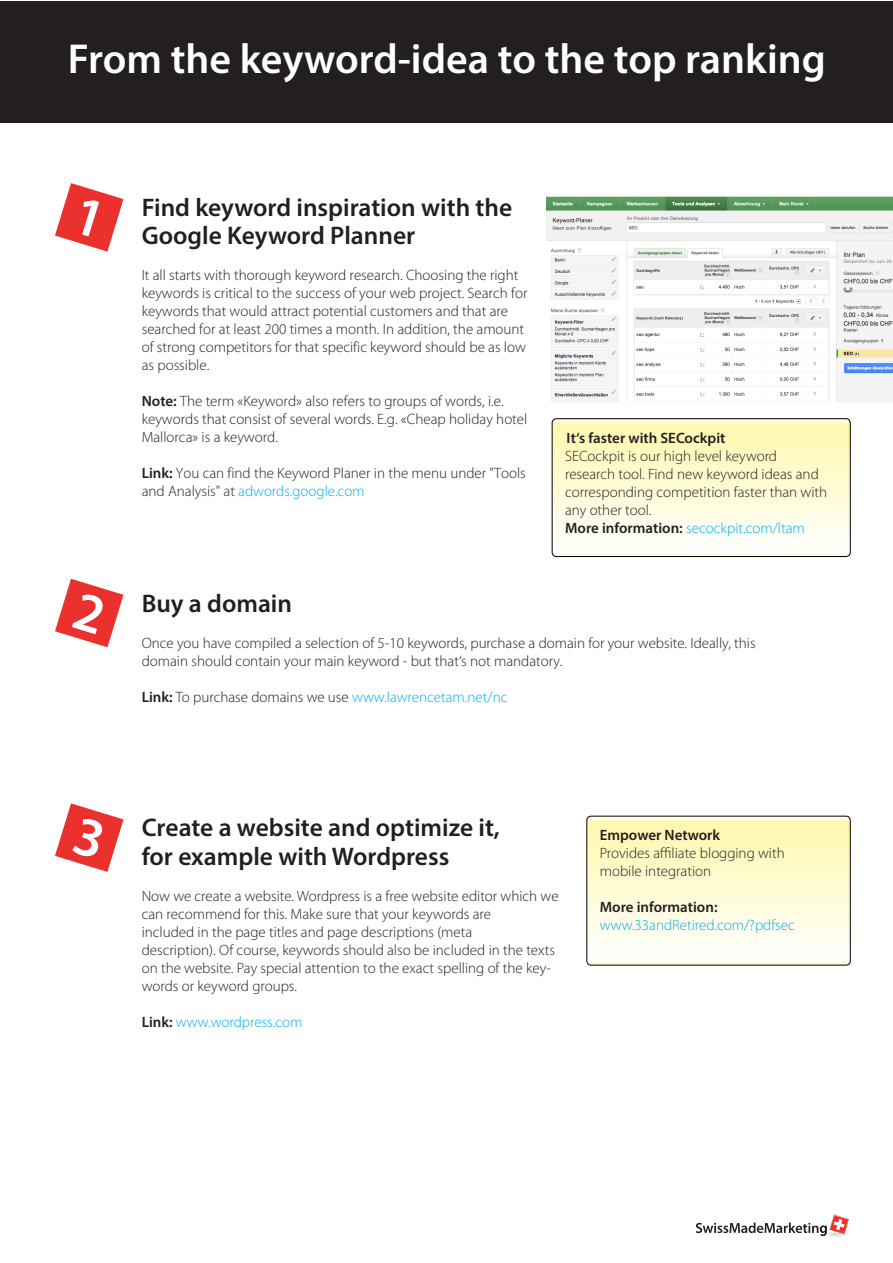
<style>
.page{position:relative;width:893px;height:1263px;background:#fff}
.page>*{position:absolute;margin:0;border:0;box-sizing:border-box;transform-origin:0 0}
.t1{font:600 42px "Myriad Pro";color:#fff}
.t2{font:600 25.5px/28.5px "Myriad Pro";color:#231f20}
.t3{font:300 15px/18px "Myriad Pro";color:#231f20}
.t4{font:600 15px "Myriad Pro";color:#231f20}
.t5{font:300 15px "Myriad Pro";color:#00aeef}
.s1{font-weight:600}
.s2{color:#00aeef}
.s3{font-weight:600;color:#231f20}
</style>
<div class="page">
<svg style="left:696px;top:1215px;width:153px;height:21px"></svg>
<div style="left:0;top:1px;width:892px;height:121px;background:#231f20"></div>
<img style="left:547px;top:197px;width:345px;height:205px">
<svg style="left:587px;top:816px;width:263px;height:149px"></svg>
<div style="left:587px;top:816px;width:263px;height:149px;border:1px solid #000;border-radius:4px"></div>
<svg style="left:552px;top:419px;width:298px;height:137px"></svg>
<div style="left:552px;top:418px;width:298px;height:139px;border:1px solid #000;border-radius:4px"></div>
<svg style="left:55px;top:183px;width:68px;height:69px"></svg>
<svg style="left:55px;top:579px;width:68px;height:68px"></svg>
<svg style="left:55px;top:803px;width:68px;height:69px"></svg>
<h1 class="t1" style="left:68px;top:33px;width:760px">From the keyword-idea to the top ranking</h1>
<h2 class="t2" style="left:142px;top:192px;width:372px">Find keyword inspiration with the<br>Google Keyword Planner</h2>
<p class="t3" style="left:142px;top:267px;width:387px">It all starts with thorough keyword research. Choosing the right keywords is critical to the success of your web project. Search for keywords that would attract potential customers and that are searched for at least 200 times a month. In addition, the amount of strong competitors for that specific keyword should be as low as possible.</p>
<p class="t3" style="left:142px;top:393px;width:387px"><span class="s1">Note:</span> The term «Keyword» also refers to groups of words, i.e. keywords that consist of several words. E.g. «Cheap holiday hotel<br>Mallorca» is a keyword.</p>
<p class="t3" style="left:142px;top:465px;width:386px"><span class="s1">Link:</span> You can find the Keyword Planer in the menu under "Tools and Analysis" at <span class="s2">adwords.google.com</span></p>
<p class="t4" style="left:567px;top:428px;width:160px">It‘s faster with SECockpit</p>
<p class="t3" style="left:565px;top:447px;width:264px">SECockpit is our high level keyword research tool. Find new keyword ideas and corresponding competition faster than with any other tool.<br><span class="s1">More information:</span> <span class="s2">secockpit.com/ltam</span></p>
<h2 class="t2" style="left:142px;top:588px;width:152px">Buy a domain</h2>
<p class="t3" style="left:142px;top:634px;width:615px">Once you have compiled a selection of 5-10 keywords, purchase a domain for your website. Ideally, this domain should contain your main keyword - but that‘s not mandatory.</p>
<p class="t3" style="left:142px;top:688px;width:367px"><span class="s1">Link:</span> To purchase domains we use <span class="s2">www.lawrencetam.net/nc</span></p>
<h2 class="t2" style="left:142px;top:813px;width:360px">Create a website and optimize it, for example with Wordpress</h2>
<p class="t3" style="left:142px;top:887px;width:418px">Now we create a website. Wordpress is a free website editor which we can recommend for this. Make sure that your keywords are<br>included in the page titles and page descriptions (meta<br>description). Of course, keywords should also be included in the texts on the website. Pay special attention to the exact spelling of the key&shy;words or keyword groups.</p>
<p class="t5" style="left:142px;top:1013px;width:162px"><span class="s3">Link:</span> www.wordpress.com</p>
<p class="t4" style="left:600px;top:826px;width:122px">Empower Network</p>
<p class="t3" style="left:600px;top:844px;width:186px">Provides affiliate blogging with mobile integration</p>
<p class="t4" style="left:600px;top:898px;width:119px">More information:</p>
<p class="t5" style="left:600px;top:917px;width:197px">www.33andRetired.com/?pdfsec</p>
</div>
